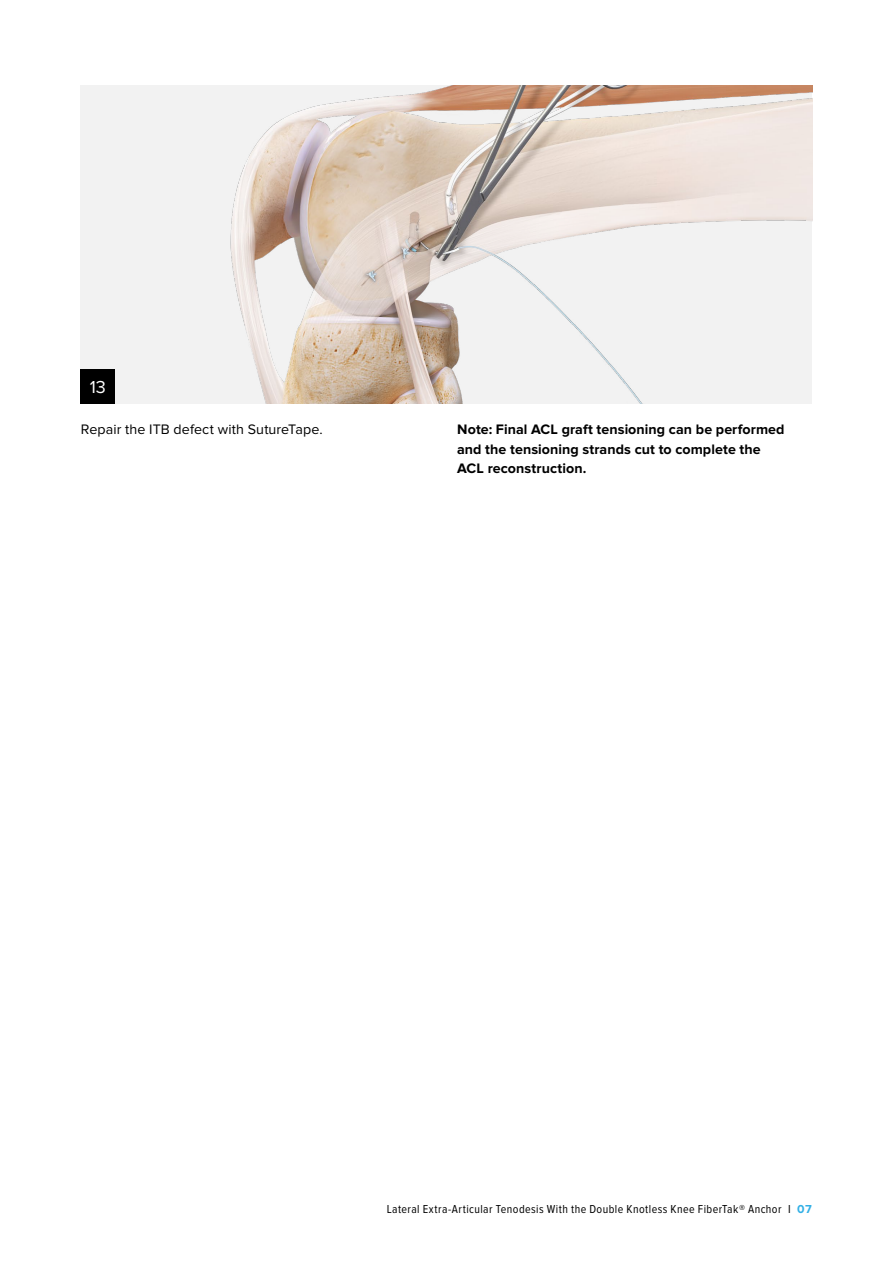
<style>
.page{position:relative;width:893px;height:1263px;background:#fff}
.page>*{position:absolute;margin:0;border:0;box-sizing:border-box;transform-origin:0 0}
.t1{font:18px "Proxima Nova";color:#fff}
.t2{font:700 14.25px/19.5px "Proxima Nova";letter-spacing:.005em;color:#000}
.t3{font:14.25px "Proxima Nova";letter-spacing:.01em;color:#000}
.t4{font:12px "Proxima Nova Cond";letter-spacing:.035em;color:#000}
.s1{font-family:"Proxima Nova";font-weight:700;color:#33b0e6}
</style>
<div class="page">
<img style="left:93px;top:85px;width:719px;height:319px">
<div style="left:81px;top:370px;width:34px;height:34px;background:#000"></div>
<p class="t1" style="left:90px;top:377px;width:18px">13</p>
<p class="t3" style="left:81px;top:421px;width:243px">Repair the ITB defect with SutureTape.</p>
<p class="t2" style="left:457px;top:420px;width:329px">Note: Final ACL graft tensioning can be performed and the tensioning strands cut to complete the<br>ACL reconstruction.</p>
<p class="t4" style="left:387px;top:1202px;width:427px">Lateral Extra-Articular Tenodesis With the Double Knotless Knee FiberTak® Anchor I <span class="s1">07</span></p>
</div>
